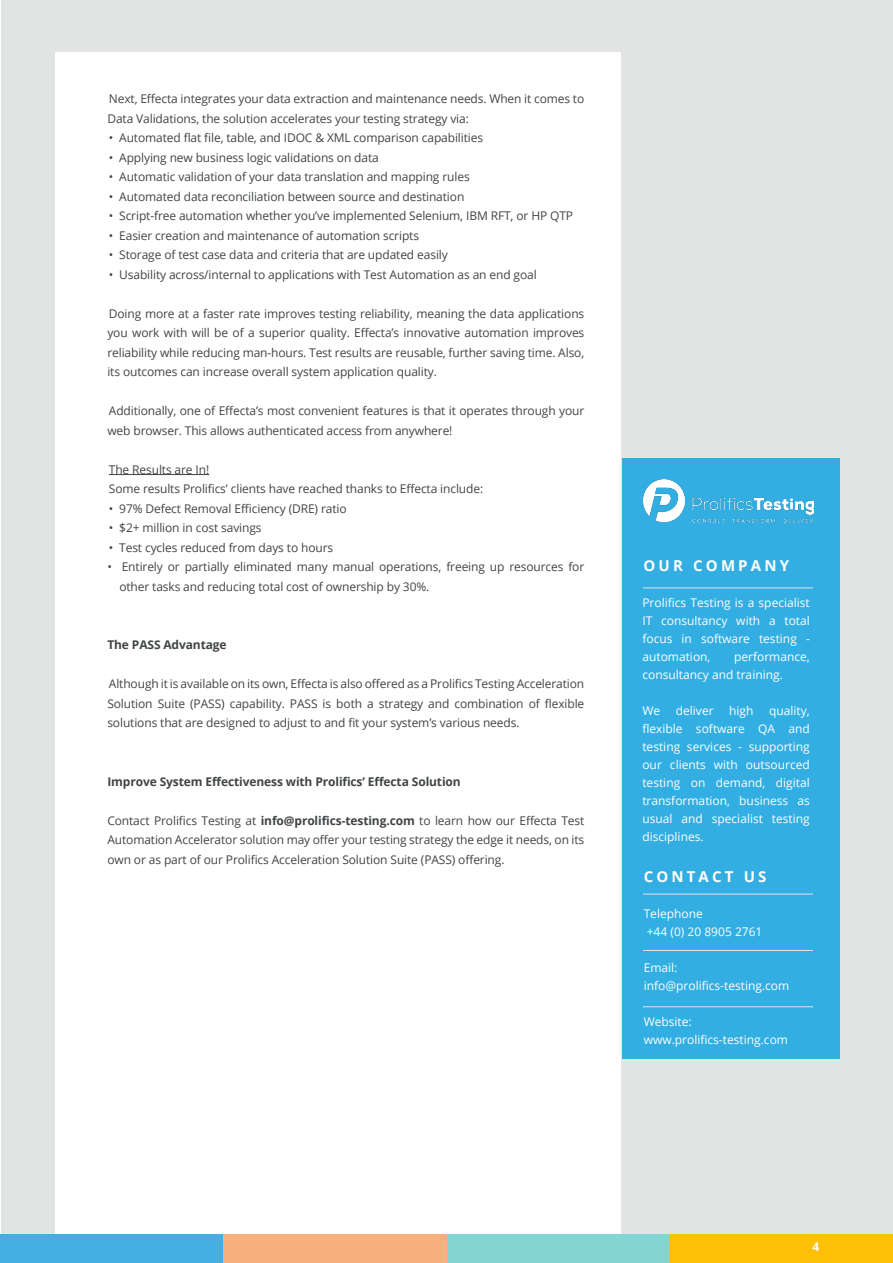
<style>
.page{position:relative;width:893px;height:1263px;background:#fff}
.page>*{position:absolute;margin:0;border:0;box-sizing:border-box;transform-origin:0 0}
.t1{font:700 15px "Open Sans";letter-spacing:.21em;color:#fff}
.t2{font:12px/19.5px "Open Sans";letter-spacing:-.01em;color:#414446}
.t3{font:12px/18px "Open Sans";color:#fff;text-align:justify}
.t4{font:700 12px "Open Sans";letter-spacing:-.01em;color:#414446}
.t5{font:700 12px "Open Sans";color:#fff}
.s1{font-weight:700}
</style>
<div class="page">
<div style="left:1px;top:0;width:892px;height:1261px;background:#e2e3e3"></div>
<div style="left:55px;top:52px;width:566px;height:1192px;background:#fff"></div>
<hr style="left:109px;top:474px;width:100px;height:1px;background:#414446">
<div style="left:622px;top:459px;width:218px;height:600px;background:#32aee3"></div>
<hr style="left:643px;top:588px;width:170px;height:1px;background:#e2e3e3">
<img style="left:644px;top:480px;width:170px;height:42px">
<hr style="left:643px;top:894px;width:170px;height:1px;background:#e2e3e3">
<hr style="left:643px;top:950px;width:170px;height:1px;background:#e2e3e3">
<div style="left:0;top:1235px;width:224px;height:28px;background:#45aee3"></div>
<div style="left:224px;top:1235px;width:223px;height:28px;background:#f8af7e"></div>
<div style="left:447px;top:1235px;width:224px;height:28px;background:#83d5d4"></div>
<div style="left:671px;top:1235px;width:222px;height:28px;background:#ffc107"></div>
<hr style="left:643px;top:1006px;width:170px;height:1px;background:#e2e3e3">
<p class="t2" style="left:107px;top:89px;width:478px">Next, Effecta integrates your data extraction and maintenance needs. When it comes to<br>Data Validations, the solution accelerates your testing strategy via:</p>
<p class="t2" style="left:109px;top:128px;width:376px">• Automated flat file, table, and IDOC &amp; XML comparison capabilities</p>
<p class="t2" style="left:109px;top:147px;width:271px">• Applying new business logic validations on data</p>
<p class="t2" style="left:109px;top:167px;width:362px">• Automatic validation of your data translation and mapping rules</p>
<p class="t2" style="left:109px;top:186px;width:357px">• Automated data reconciliation between source and destination</p>
<p class="t2" style="left:109px;top:206px;width:466px">• Script-free automation whether you’ve implemented Selenium, IBM RFT, or HP QTP</p>
<p class="t2" style="left:109px;top:225px;width:312px">• Easier creation and maintenance of automation scripts</p>
<p class="t2" style="left:109px;top:245px;width:340px">• Storage of test case data and criteria that are updated easily</p>
<p class="t2" style="left:109px;top:264px;width:429px">• Usability across/internal to applications with Test Automation as an end goal</p>
<p class="t2" style="left:107px;top:303px;width:478px;text-align:justify">Doing more at a faster rate improves testing reliability, meaning the data applications you work with will be of a superior quality. Effecta’s innovative automation improves reliability while reducing man-hours. Test results are reusable, further saving time. Also, its outcomes can increase overall system application quality.</p>
<p class="t2" style="left:107px;top:401px;width:478px">Additionally, one of Effecta’s most convenient features is that it operates through your web browser. This allows authenticated access from anywhere!</p>
<p class="t2" style="left:109px;top:459px;width:102px">The Results are In!</p>
<p class="t2" style="left:109px;top:479px;width:376px">Some results Prolifics’ clients have reached thanks to Effecta include:</p>
<p class="t2" style="left:109px;top:498px;width:239px">• 97% Defect Removal Efficiency (DRE) ratio</p>
<p class="t2" style="left:109px;top:518px;width:154px">• $2+ million in cost savings</p>
<p class="t2" style="left:109px;top:537px;width:226px">• Test cycles reduced from days to hours</p>
<p class="t2" style="left:119px;top:557px;width:466px;text-indent:-12px">• Entirely or partially eliminated many manual operations, freeing up resources for other tasks and reducing total cost of ownership by 30%.</p>
<p class="t4" style="left:107px;top:636px;width:121px">The PASS Advantage</p>
<p class="t2" style="left:107px;top:674px;width:478px;text-align:justify">Although it is available on its own, Effecta is also offered as a Prolifics Testing Acceleration Solution Suite (PASS) capability. PASS is both a strategy and combination of flexible solutions that are designed to adjust to and fit your system’s various needs.</p>
<p class="t4" style="left:107px;top:773px;width:355px">Improve System Effectiveness with Prolifics’ Effecta Solution</p>
<p class="t2" style="left:107px;top:810px;width:478px;text-align:justify">Contact Prolifics Testing at <span class="s1">info@prolifics-testing.com</span> to learn how our Effecta Test Automation Accelerator solution may offer your testing strategy the edge it needs, on its own or as part of our Prolifics Acceleration Solution Suite (PASS) offering.</p>
<p class="t1" style="left:643px;top:555px;width:147px">OUR COMPANY</p>
<p class="t3" style="left:642px;top:593px;width:169px">Prolifics Testing is a specialist IT consultancy with a total focus in software testing - automation,</p>
<p class="t3" style="left:642px;top:647px;width:169px;text-indent:92px">performance, consultancy and training.</p>
<p class="t3" style="left:642px;top:701px;width:19px">We</p>
<p class="t3" style="left:676px;top:701px;width:39px">deliver</p>
<p class="t3" style="left:729px;top:701px;width:26px">high</p>
<p class="t3" style="left:642px;top:701px;width:169px;text-indent:127px">quality, flexible software QA and testing services - supporting our clients with outsourced testing on demand, digital transformation, business as usual and specialist testing disciplines.</p>
<p class="t1" style="left:644px;top:866px;width:124px">CONTACT US</p>
<p class="t3" style="left:644px;top:904px;width:120px">Telephone<br>+44 (0) 20 8905 2761</p>
<p class="t3" style="left:644px;top:958px;width:35px">Email:</p>
<p class="t3" style="left:644px;top:976px;width:147px">info@prolifics-testing.com</p>
<p class="t3" style="left:644px;top:1012px;width:50px">Website:</p>
<p class="t3" style="left:644px;top:1030px;width:146px">www.prolifics-testing.com</p>
<p class="t5" style="left:812px;top:1238px;width:8px">4</p>
</div>
